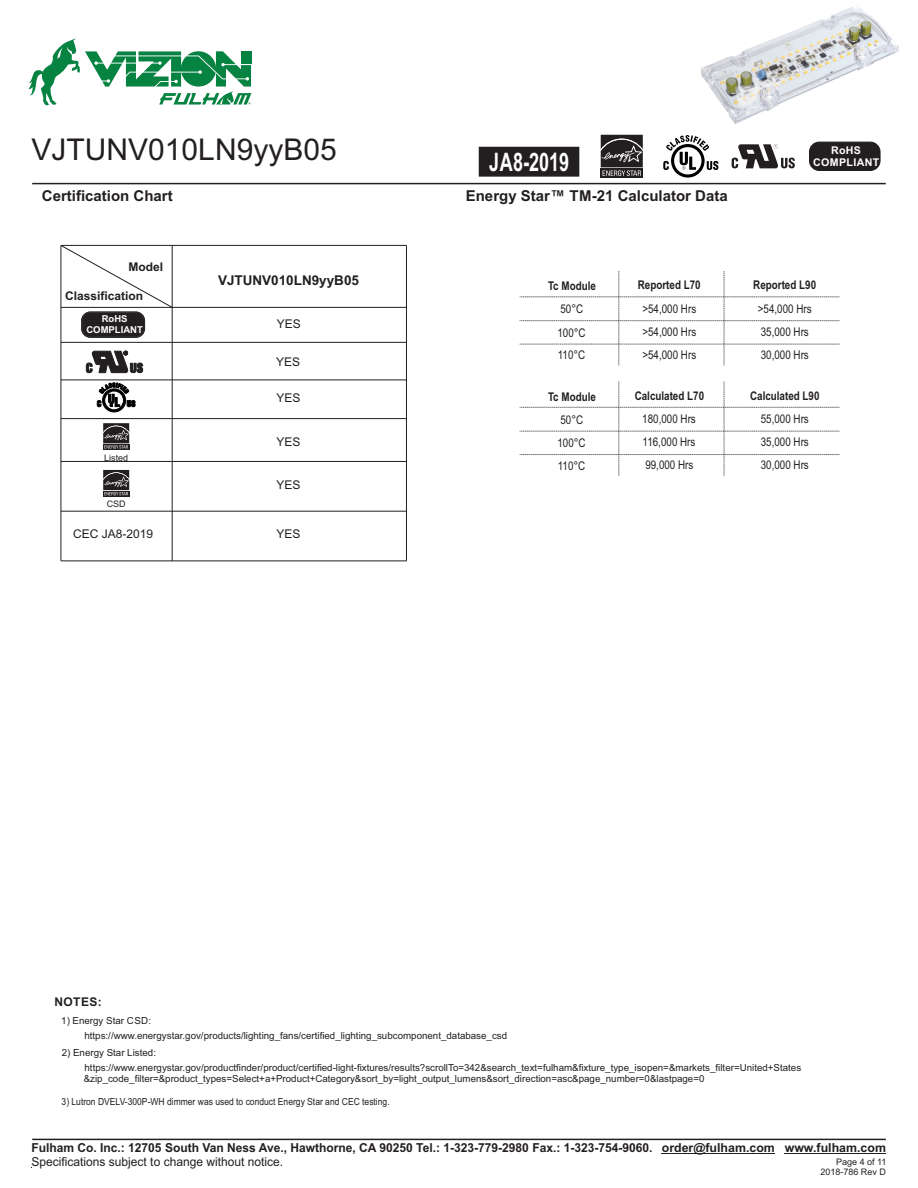
<style>
.page{position:relative;width:918px;height:1188px;background:#fff}
.page>*{position:absolute;margin:0;border:0;box-sizing:border-box;transform-origin:0 0}
.t1{font:30px "Arial";color:#231f20}
.t2{font:700 25.5px "Arial";color:#fff;scale:.71 1}
.t3{font:700 15px "Arial";color:#231f20}
.t4{font:700 13.5px "Arial";color:#231f20}
.t5{font:700 12.3px "Arial";color:#231f20}
.t6{font:12.3px "Arial";color:#231f20}
.t7{font:12px/23px "Arial Narrow";color:#231f20;text-align:justify}
.t8{font:700 12px "Arial Narrow";color:#231f20}
.t9{font:12px "Arial";color:#231f20}
.t10{font:700 12px "Arial";color:#231f20}
.t11{font:700 10.65px/11.9px "Arial";letter-spacing:.035em;color:#fff;text-align:center}
.t12{font:9.75px/14.5px "Arial";color:#231f20}
.t13{font:9.75px "Arial";color:#231f20;scale:.87 1}
.t14{font:700 9.45px/10.6px "Arial";color:#fff;text-align:center}
.t15{font:9px "Arial";color:#231f20}
</style>
<div class="page">
<hr style="left:406px;top:245px;width:1px;height:316px;background:#231f20">
<hr style="left:61px;top:461px;width:345px;height:1px;background:#231f20">
<hr style="left:61px;top:342px;width:345px;height:1px;background:#231f20">
<hr style="left:61px;top:307px;width:345px;height:1px;background:#231f20">
<hr style="left:61px;top:245px;width:345px;height:1px;background:#231f20">
<hr style="left:172px;top:245px;width:1px;height:316px;background:#231f20">
<hr style="left:61px;top:245px;width:1px;height:316px;background:#231f20">
<hr style="left:61px;top:380px;width:345px;height:1px;background:#231f20">
<hr style="left:61px;top:418px;width:345px;height:1px;background:#231f20">
<svg style="left:60px;top:245px;width:113px;height:63px"></svg>
<div style="left:82px;top:312px;width:63px;height:25px;background:#231f20;border:1px solid #6d6e71;border-radius:9px"></div>
<div style="left:82px;top:312px;width:63px;height:25px;border:1px solid #231f20;border-radius:9px"></div>
<svg style="left:86px;top:350px;width:57px;height:24px"></svg>
<svg style="left:102px;top:389px;width:24px;height:23px"></svg>
<svg style="left:105px;top:391px;width:19px;height:19px"></svg>
<svg style="left:97px;top:382px;width:39px;height:25px"></svg>
<hr style="left:61px;top:511px;width:345px;height:1px;background:#231f20">
<hr style="left:32px;top:183px;width:854px;height:1px;background:#231f20">
<svg style="left:520px;top:271px;width:320px;height:95px"></svg>
<svg style="left:520px;top:381px;width:320px;height:95px"></svg>
<img style="left:701px;top:5px;width:198px;height:119px">
<hr style="left:32px;top:1139px;width:854px;height:1px;background:#231f20">
<hr style="left:662px;top:1153px;width:113px;height:1px;background:#231f20">
<hr style="left:785px;top:1153px;width:101px;height:1px;background:#231f20">
<hr style="left:61px;top:561px;width:345px;height:1px;background:#231f20">
<svg style="left:103px;top:423px;width:27px;height:27px"></svg>
<svg style="left:103px;top:469px;width:27px;height:28px"></svg>
<svg style="left:732px;top:144px;width:63px;height:24px"></svg>
<svg style="left:671px;top:144px;width:34px;height:34px"></svg>
<div style="left:674px;top:147px;width:27px;height:27px;background:#fff;border-radius:50%"></div>
<svg style="left:663px;top:135px;width:55px;height:35px"></svg>
<svg style="left:600px;top:134px;width:43px;height:44px;background:#4b4849"></svg>
<div style="left:810px;top:142px;width:70px;height:28px;background:#231f20;border-radius:10px"></div>
<div style="left:809px;top:142px;width:71px;height:29px;border:1px solid #231f20;border-radius:10px"></div>
<svg style="left:478px;top:146px;width:102px;height:31px;background:#2d2a2b"></svg>
<svg style="left:28px;top:39px;width:223px;height:67px"></svg>
<h1 class="t1" style="left:32px;top:138px;width:307px">VJTUNV010LN9yyB05</h1>
<h2 class="t2" style="left:489px;top:152px;width:115px">JA8-2019</h2>
<h3 class="t3" style="left:42px;top:190px;width:132px">Certification Chart</h3>
<h3 class="t3" style="left:466px;top:190px;width:263px">Energy Star™ TM-21 Calculator Data</h3>
<p class="t10" style="left:128px;top:263px;width:36px">Model</p>
<p class="t11" style="left:813px;top:145px;width:68px">RoHS<br>COMPLIANT</p>
<p class="t10" style="left:65px;top:291px;width:80px">Classification</p>
<p class="t14" style="left:86px;top:315px;width:58px">RoHS<br>COMPLIANT</p>
<p class="t15" style="left:104px;top:454px;width:26px">Listed</p>
<p class="t15" style="left:107px;top:500px;width:20px">CSD</p>
<h3 class="t4" style="left:218px;top:275px;width:143px">VJTUNV010LN9yyB05</h3>
<p class="t9" style="left:277px;top:319px;width:26px">YES</p>
<p class="t9" style="left:276px;top:357px;width:26px">YES</p>
<p class="t9" style="left:277px;top:394px;width:26px">YES</p>
<p class="t9" style="left:277px;top:437px;width:26px">YES</p>
<p class="t9" style="left:277px;top:480px;width:26px">YES</p>
<p class="t9" style="left:73px;top:530px;width:82px">CEC JA8-2019</p>
<p class="t9" style="left:277px;top:530px;width:26px">YES</p>
<p class="t8" style="left:548px;top:282px;width:49px">Tc Module</p>
<p class="t8" style="left:638px;top:280px;width:64px">Reported L70</p>
<p class="t8" style="left:753px;top:280px;width:64px">Reported L90</p>
<p class="t7" style="left:557px;top:299px;width:30px;text-align:left">50°C<br>100°C<br>110°C</p>
<p class="t7" style="left:642px;top:298px;width:55px">&gt;54,000 Hrs &gt;54,000 Hrs &gt;54,000 Hrs</p>
<p class="t7" style="left:758px;top:298px;width:55px;text-align:left">&gt;54,000 Hrs<br>35,000 Hrs<br>30,000 Hrs</p>
<p class="t8" style="left:548px;top:392px;width:49px">Tc Module</p>
<p class="t8" style="left:635px;top:391px;width:71px">Calculated L70</p>
<p class="t8" style="left:750px;top:391px;width:71px">Calculated L90</p>
<p class="t7" style="left:557px;top:409px;width:30px;text-align:left">50°C<br>100°C<br>110°C</p>
<p class="t7" style="left:642px;top:408px;width:55px">180,000 Hrs 116,000 Hrs 99,000 Hrs</p>
<p class="t7" style="left:761px;top:409px;width:50px">55,000 Hrs 35,000 Hrs 30,000 Hrs</p>
<p class="t10" style="left:54px;top:997px;width:49px">NOTES:</p>
<p class="t12" style="left:61px;top:1014px;width:91px">1) Energy Star CSD:</p>
<p class="t12" style="left:84px;top:1029px;width:424px">https://www.energystar.gov/products/lighting_fans/certified_lighting_subcomponent_database_csd</p>
<p class="t12" style="left:85px;top:1047px;width:718px;text-indent:-23px">2) Energy Star Listed: https://www.energystar.gov/productfinder/product/certified-light-fixtures/results?scrollTo=342&amp;search_text=fulham&amp;fixture_type_isopen=&amp;markets_filter=United+States</p>
<p class="t12" style="left:84px;top:1072px;width:622px">&amp;zip_code_filter=&amp;product_types=Select+a+Product+Category&amp;sort_by=light_output_lumens&amp;sort_direction=asc&amp;page_number=0&amp;lastpage=0</p>
<p class="t13" style="left:62px;top:1098px;width:379px">3) Lutron DVELV-300P-WH dimmer was used to conduct Energy Star and CEC testing.</p>
<p class="t5" style="left:31px;top:1143px;width:623px">Fulham Co. Inc.: 12705 South Van Ness Ave., Hawthorne, CA 90250 Tel.: 1-323-779-2980 Fax.: 1-323-754-9060.</p>
<p class="t6" style="left:31px;top:1157px;width:253px">Specifications subject to change without notice.</p>
<p class="t5" style="left:662px;top:1143px;width:226px">order@fulham.com www.fulham.com</p>
<p class="t15" style="left:820px;top:1169px;width:67px">2018-786 Rev D</p>
<p class="t15" style="left:836px;top:1158px;width:52px">Page 4 of 11</p>
</div>
